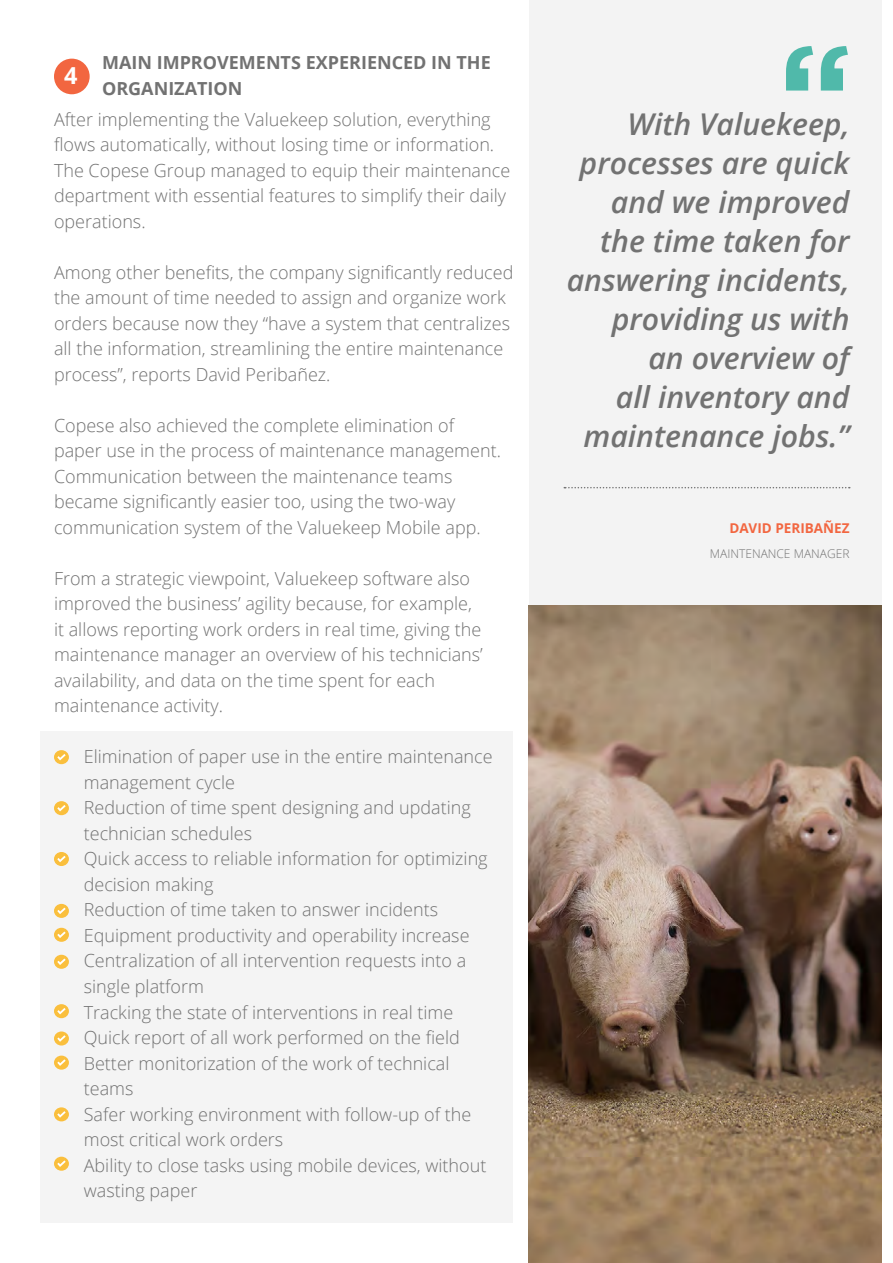
<style>
.page{position:relative;width:893px;height:1263px;background:#fff}
.page>*{position:absolute;margin:0;border:0;box-sizing:border-box;transform-origin:0 0}
.t1{font:italic 600 30px/39px "Open Sans";color:#727272;text-align:right}
.t2{font:700 23.4px "Open Sans";color:#fff}
.t3{font:300 18px/25.5px "Open Sans";color:#727272}
.t4{font:700 18px/25.5px "Open Sans";color:#727272}
.t5{font:700 13.5px "Open Sans";color:#f26640}
.t6{font:300 12px "Open Sans";color:#727272}
</style>
<div class="page">
<div style="left:529px;top:0;width:353px;height:679px;background:#f3f3f3"></div>
<svg style="left:564px;top:487px;width:286px;height:1px"></svg>
<svg style="left:786px;top:46px;width:62px;height:45px"></svg>
<div style="left:40px;top:731px;width:472px;height:491px;background:#f4f4f4"></div>
<img style="left:529px;top:606px;width:353px;height:657px">
<div style="left:54px;top:59px;width:36px;height:35px;background:#f26640;border-radius:50%"></div>
<div style="left:54px;top:1107px;width:15px;height:14px;background:#fabf3d;border-radius:50%"></div>
<svg style="left:57px;top:1111px;width:9px;height:6px"></svg>
<div style="left:54px;top:1156px;width:15px;height:15px;background:#fabf3d;border-radius:50%"></div>
<svg style="left:57px;top:1160px;width:9px;height:7px"></svg>
<div style="left:54px;top:1031px;width:15px;height:14px;background:#fabf3d;border-radius:50%"></div>
<svg style="left:57px;top:1035px;width:9px;height:7px"></svg>
<div style="left:54px;top:1004px;width:15px;height:14px;background:#fabf3d;border-radius:50%"></div>
<svg style="left:57px;top:1008px;width:9px;height:6px"></svg>
<div style="left:54px;top:955px;width:15px;height:14px;background:#fabf3d;border-radius:50%"></div>
<svg style="left:57px;top:958px;width:9px;height:7px"></svg>
<div style="left:54px;top:928px;width:15px;height:14px;background:#fabf3d;border-radius:50%"></div>
<svg style="left:57px;top:931px;width:9px;height:7px"></svg>
<div style="left:54px;top:1055px;width:15px;height:15px;background:#fabf3d;border-radius:50%"></div>
<svg style="left:57px;top:1059px;width:9px;height:7px"></svg>
<div style="left:54px;top:750px;width:15px;height:14px;background:#fabf3d;border-radius:50%"></div>
<svg style="left:57px;top:754px;width:9px;height:6px"></svg>
<div style="left:54px;top:801px;width:15px;height:14px;background:#fabf3d;border-radius:50%"></div>
<svg style="left:57px;top:805px;width:9px;height:6px"></svg>
<div style="left:54px;top:852px;width:15px;height:14px;background:#fabf3d;border-radius:50%"></div>
<svg style="left:57px;top:856px;width:9px;height:6px"></svg>
<div style="left:54px;top:904px;width:15px;height:14px;background:#fabf3d;border-radius:50%"></div>
<svg style="left:57px;top:908px;width:9px;height:6px"></svg>
<p class="t2" style="left:64px;top:59px;width:15px">4</p>
<p class="t4" style="left:102px;top:50px;width:390px">MAIN IMPROVEMENTS EXPERIENCED IN THE<br>ORGANIZATION</p>
<p class="t3" style="left:54px;top:106px;width:458px">After implementing the Valuekeep solution, everything flows automatically, without losing time or information.<br>The Copese Group managed to equip their maintenance department with essential features to simplify their daily operations.</p>
<p class="t3" style="left:54px;top:259px;width:461px">Among other benefits, the company significantly reduced the amount of time needed to assign and organize work orders because now they “have a system that centralizes all the information, streamlining the entire maintenance process”, reports David Peribañez.</p>
<p class="t3" style="left:54px;top:412px;width:448px">Copese also achieved the complete elimination of paper use in the process of maintenance management.<br>Communication between the maintenance teams became significantly easier too, using the two-way communication system of the Valuekeep Mobile app.</p>
<p class="t3" style="left:54px;top:565px;width:430px">From a strategic viewpoint, Valuekeep software also improved the business’ agility because, for example, it allows reporting work orders in real time, giving the maintenance manager an overview of his technicians’ availability, and data on the time spent for each maintenance activity.</p>
<p class="t3" style="left:84px;top:744px;width:410px;text-indent:-27px">• Elimination of paper use in the entire maintenance management cycle</p>
<p class="t3" style="left:84px;top:795px;width:389px;text-indent:-27px">• Reduction of time spent designing and updating technician schedules</p>
<p class="t3" style="left:84px;top:846px;width:405px;text-indent:-27px">• Quick access to reliable information for optimizing decision making</p>
<p class="t3" style="left:57px;top:897px;width:383px">• Reduction of time taken to answer incidents</p>
<p class="t3" style="left:57px;top:922px;width:414px">• Equipment productivity and operability increase</p>
<p class="t3" style="left:84px;top:948px;width:384px;text-indent:-27px">• Centralization of all intervention requests into a single platform</p>
<p class="t3" style="left:57px;top:999px;width:398px">• Tracking the state of interventions in real time</p>
<p class="t3" style="left:57px;top:1024px;width:405px">• Quick report of all work performed on the field</p>
<p class="t3" style="left:84px;top:1050px;width:367px;text-indent:-27px">• Better monitorization of the work of technical teams</p>
<p class="t3" style="left:84px;top:1101px;width:389px;text-indent:-27px">• Safer working environment with follow-up of the most critical work orders</p>
<p class="t3" style="left:84px;top:1152px;width:404px;text-indent:-27px">• Ability to close tasks using mobile devices, without wasting paper</p>
<h1 class="t1" style="left:567px;top:104px;width:284px">With Valuekeep, processes are quick and we improved the time taken for answering incidents, providing us with<br>an overview of<br>all inventory and maintenance jobs.”</h1>
<p class="t5" style="left:729px;top:518px;width:122px">DAVID PERIBAÑEZ</p>
<p class="t6" style="left:710px;top:545px;width:141px">MAINTENANCE MANAGER</p>
</div>
